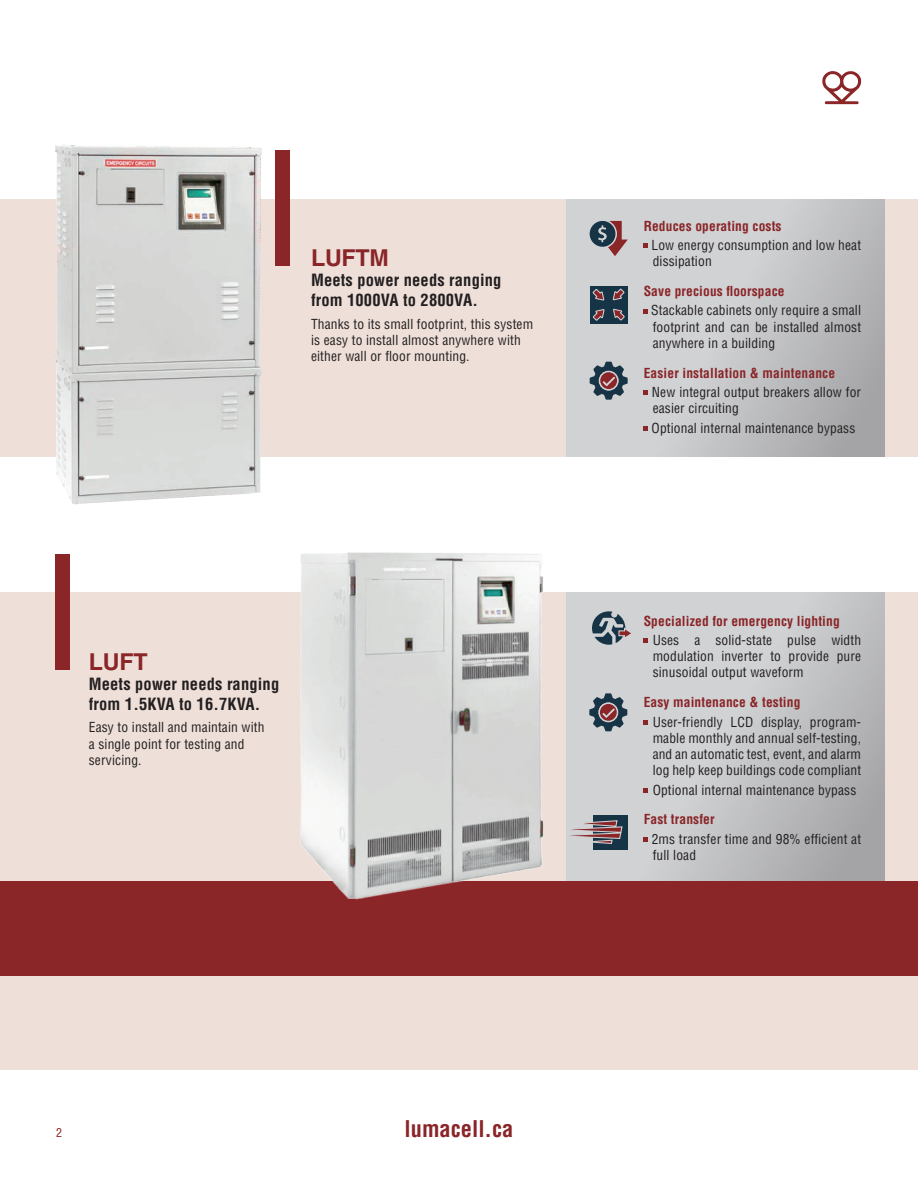
<style>
.page{position:relative;width:918px;height:1188px;background:#fff}
.page>*{position:absolute;margin:0;border:0;box-sizing:border-box;transform-origin:0 0}
.t1{font:700 23.25px "Helvetica LT Std";letter-spacing:-.01em;color:#8a2528}
.t2{font:700 condensed 22.5px "Helvetica LT Std";color:#8a2528}
.t3{font:700 condensed 16.5px/19.8px "Helvetica LT Std";letter-spacing:.01em;color:#231f20}
.t4{font:condensed 13.5px/16.2px "Helvetica LT Std";letter-spacing:.01em;color:#231f20}
.t5{font:700 condensed 13.5px "Helvetica LT Std";letter-spacing:.01em;color:#8a2528}
.t6{font:condensed 12px "Helvetica LT Std";color:#8a2528}
</style>
<div class="page">
<div style="left:0;top:592px;width:918px;height:289px;background:#eee0d9"></div>
<svg style="left:566px;top:592px;width:319px;height:289px;background:#c5c6c8"></svg>
<div style="left:0;top:976px;width:918px;height:94px;background:#eee0d9"></div>
<div style="left:0;top:881px;width:918px;height:95px;background:#8a2528"></div>
<div style="left:0;top:199px;width:918px;height:257px;background:#eee0d9"></div>
<img style="left:55px;top:145px;width:206px;height:360px">
<div style="left:275px;top:151px;width:14px;height:115px;background:#8a2528"></div>
<svg style="left:566px;top:199px;width:319px;height:257px;background:#c5c6c8"></svg>
<div style="left:55px;top:554px;width:14px;height:115px;background:#8a2528"></div>
<img style="left:300px;top:552px;width:244px;height:348px">
<svg style="left:644px;top:639px;width:4px;height:4px"></svg>
<svg style="left:644px;top:720px;width:4px;height:4px"></svg>
<svg style="left:644px;top:788px;width:4px;height:5px"></svg>
<svg style="left:644px;top:837px;width:4px;height:5px"></svg>
<svg style="left:589px;top:693px;width:38px;height:38px"></svg>
<div style="left:593px;top:815px;width:35px;height:35px;background:#173446"></div>
<svg style="left:568px;top:820px;width:55px;height:25px"></svg>
<svg style="left:592px;top:611px;width:42px;height:34px"></svg>
<svg style="left:644px;top:244px;width:4px;height:4px"></svg>
<svg style="left:644px;top:309px;width:4px;height:4px"></svg>
<svg style="left:644px;top:391px;width:4px;height:4px"></svg>
<svg style="left:644px;top:426px;width:4px;height:4px"></svg>
<svg style="left:590px;top:221px;width:38px;height:35px"></svg>
<div style="left:590px;top:286px;width:38px;height:38px;background:#173446"></div>
<svg style="left:592px;top:289px;width:13px;height:12px"></svg>
<svg style="left:613px;top:308px;width:12px;height:13px"></svg>
<svg style="left:593px;top:309px;width:12px;height:12px"></svg>
<svg style="left:612px;top:288px;width:13px;height:13px"></svg>
<svg style="left:590px;top:362px;width:38px;height:38px"></svg>
<svg style="left:822px;top:71px;width:40px;height:33px"></svg>
<h1 class="t1" style="left:311px;top:244px;width:79px">LUFTM</h1>
<p class="t3" style="left:311px;top:270px;width:192px">Meets power needs ranging from 1000VA to 2800VA.</p>
<p class="t4" style="left:311px;top:316px;width:224px">Thanks to its small footprint, this system is easy to install almost anywhere with either wall or floor mounting.</p>
<h1 class="t1" style="left:89px;top:648px;width:60px">LUFT</h1>
<p class="t3" style="left:89px;top:674px;width:192px">Meets power needs ranging from 1.5KVA to 16.7KVA.</p>
<p class="t4" style="left:89px;top:719px;width:177px">Easy to install and maintain with a single point for testing and servicing.</p>
<p class="t6" style="left:56px;top:1125px;width:7px">2</p>
<h2 class="t2" style="left:405px;top:1114px;width:110px">lumacell.ca</h2>
<p class="t5" style="left:644px;top:217px;width:139px">Reduces operating costs</p>
<p class="t4" style="left:651px;top:237px;width:211px">Low energy consumption and low heat dissipation</p>
<p class="t5" style="left:644px;top:283px;width:142px">Save precious floorspace</p>
<p class="t4" style="left:651px;top:302px;width:211px;text-align:justify">Stackable cabinets only require a small footprint and can be installed almost anywhere in a building</p>
<p class="t5" style="left:644px;top:364px;width:193px">Easier installation &amp; maintenance</p>
<p class="t4" style="left:652px;top:384px;width:211px">New integral output breakers allow for easier circuiting</p>
<p class="t4" style="left:652px;top:419px;width:205px">Optional internal maintenance bypass</p>
<p class="t5" style="left:644px;top:612px;width:198px">Specialized for emergency lighting</p>
<p class="t4" style="left:653px;top:632px;width:210px;text-align:justify">Uses a solid-state pulse width modulation inverter to provide pure sinusoidal output waveform</p>
<p class="t5" style="left:644px;top:694px;width:158px">Easy maintenance &amp; testing</p>
<p class="t4" style="left:653px;top:713px;width:210px;text-align:justify">User-friendly LCD display, program&shy;mable monthly and annual self-testing, and an automatic test, event, and alarm log help keep buildings code compliant</p>
<p class="t4" style="left:653px;top:782px;width:205px">Optional internal maintenance bypass</p>
<p class="t5" style="left:644px;top:811px;width:72px">Fast transfer</p>
<p class="t4" style="left:652px;top:831px;width:211px">2ms transfer time and 98% efficient at full load</p>
</div>
